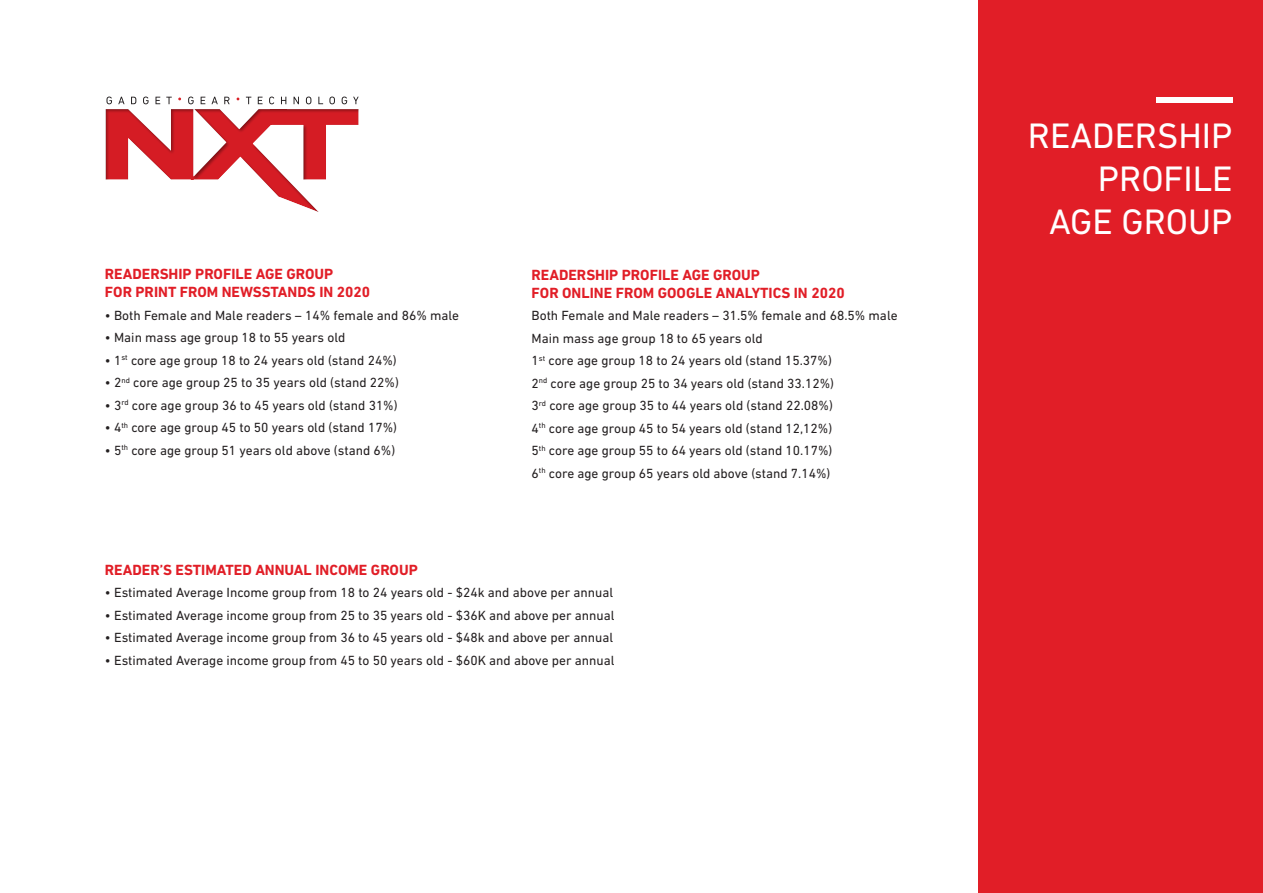
<style>
.page{position:relative;width:1263px;height:893px;background:#fff}
.page>*{position:absolute;margin:0;border:0;box-sizing:border-box;transform-origin:0 0}
.t1{font:36px/43.2px "DIN Next LT Pro";color:#fff;text-align:right}
.t2{font:700 15px/18px "DIN Next LT Pro";color:#e11e27}
.t3{font:13.5px/22.5px "DIN Next LT Pro";color:#231f20}
</style>
<div class="page">
<svg style="left:106px;top:97px;width:253px;height:8px"></svg>
<svg style="left:106px;top:109px;width:253px;height:103px"></svg>
<div style="left:979px;top:0;width:284px;height:893px;background:#e11e27"></div>
<div style="left:1156px;top:97px;width:76px;height:6px;background:#fff"></div>
<p class="t2" style="left:105px;top:265px;width:267px">READERSHIP PROFILE AGE GROUP<br>FOR PRINT FROM NEWSSTANDS IN 2020</p>
<p class="t3" style="left:105px;top:304px;width:356px">• Both Female and Male readers – 14% female and 86% male</p>
<p class="t3" style="left:105px;top:326px;width:242px">• Main mass age group 18 to 55 years old</p>
<p class="t3" style="left:105px;top:349px;width:293px">• 1<sup>st</sup> core age group 18 to 24 years old (stand 24%)</p>
<p class="t3" style="left:105px;top:371px;width:295px">• 2<sup>nd</sup> core age group 25 to 35 years old (stand 22%)</p>
<p class="t3" style="left:105px;top:394px;width:294px">• 3<sup>rd</sup> core age group 36 to 45 years old (stand 31%)</p>
<p class="t3" style="left:105px;top:416px;width:294px">• 4<sup>th</sup> core age group 45 to 50 years old (stand 17%)</p>
<p class="t3" style="left:105px;top:439px;width:292px">• 5<sup>th</sup> core age group 51 years old above (stand 6%)</p>
<p class="t2" style="left:531px;top:266px;width:315px">READERSHIP PROFILE AGE GROUP<br>FOR ONLINE FROM GOOGLE ANALYTICS IN 2020</p>
<p class="t3" style="left:531px;top:304px;width:368px">Both Female and Male readers – 31.5% female and 68.5% male Main mass age group 18 to 65 years old<br>1<sup>st</sup> core age group 18 to 24 years old (stand 15.37%)<br>2<sup>nd</sup> core age group 25 to 34 years old (stand 33.12%)<br>3<sup>rd</sup> core age group 35 to 44 years old (stand 22.08%)<br>4<sup>th</sup> core age group 45 to 54 years old (stand 12,12%)<br>5<sup>th</sup> core age group 55 to 64 years old (stand 10.17%)<br>6<sup>th</sup> core age group 65 years old above (stand 7.14%)</p>
<p class="t2" style="left:105px;top:561px;width:314px">READER’S ESTIMATED ANNUAL INCOME GROUP</p>
<p class="t3" style="left:105px;top:581px;width:510px">• Estimated Average Income group from 18 to 24 years old - $24k and above per annual</p>
<p class="t3" style="left:105px;top:604px;width:511px">• Estimated Average income group from 25 to 35 years old - $36K and above per annual</p>
<p class="t3" style="left:105px;top:626px;width:510px">• Estimated Average income group from 36 to 45 years old - $48k and above per annual</p>
<p class="t3" style="left:105px;top:649px;width:511px">• Estimated Average income group from 45 to 50 years old - $60K and above per annual</p>
<h1 class="t1" style="left:1028px;top:113px;width:206px">READERSHIP<br>PROFILE<br>AGE GROUP</h1>
</div>
